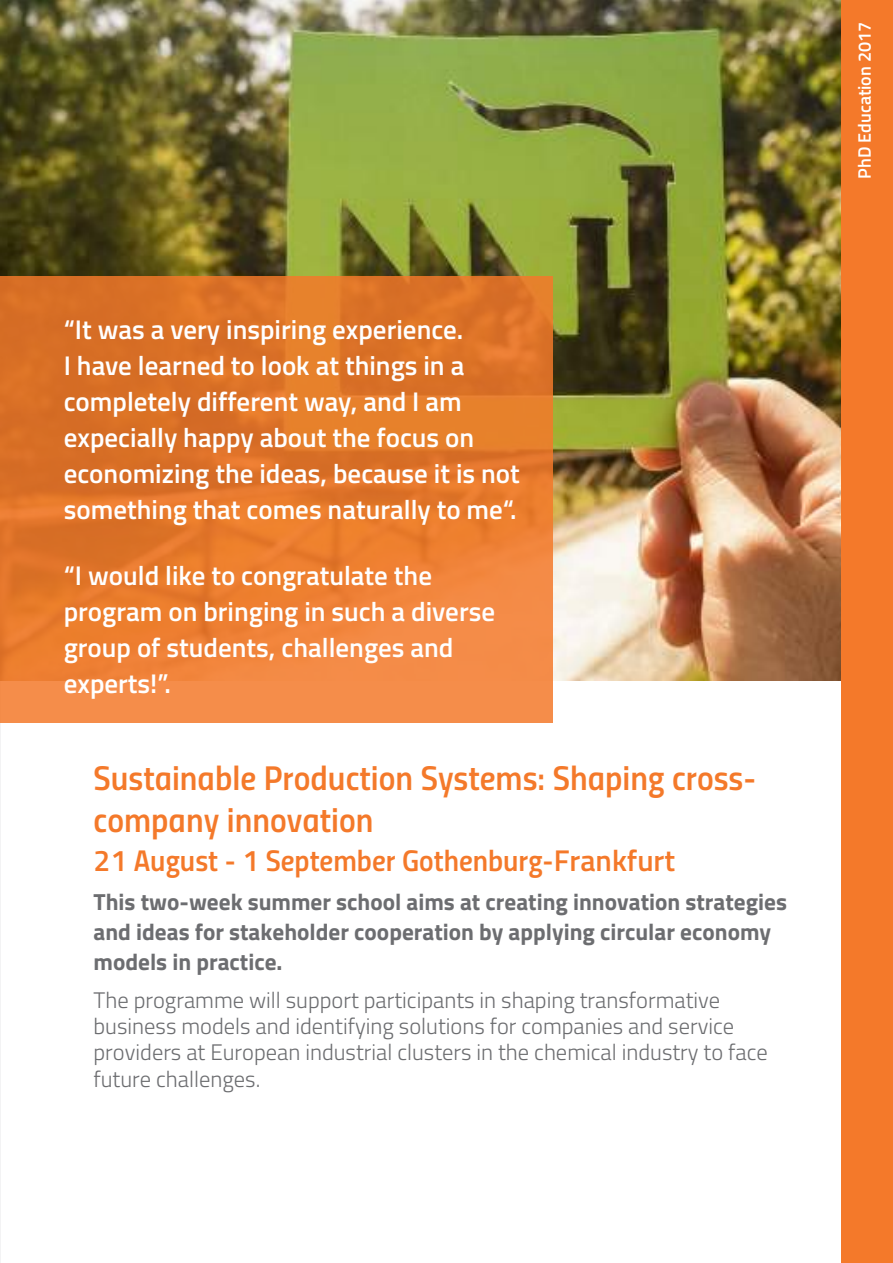
<style>
.page{position:relative;width:893px;height:1263px;background:#fff}
.page>*{position:absolute;margin:0;border:0;box-sizing:border-box;transform-origin:0 0}
.t1{font:34.5px/41.4px "Titillium Semibold Upright";color:#f4792a}
.t2{font:30px "Titillium Semibold Upright";color:#f4792a}
.t3{font:600 27px/36px "Titillium";color:#fff}
.t4{font:700 23.25px/30px "Titillium";color:#6c6d70}
.t5{font:300 22.5px/26.1px "Titillium";color:#6c6d70}
.t6{font:600 18px "Titillium";color:#fff}
.s1{font-family:"Titillium";font-weight:600}
</style>
<div class="page">
<img style="left:0;top:669px;width:1px;height:594px">
<img style="left:0;top:0;width:842px;height:680px">
<div style="left:842px;top:0;width:51px;height:1263px;background:#f4792a"></div>
<svg style="left:0;top:276px;width:553px;height:447px;background:#e57b30"></svg>
<p class="t3" style="left:64px;top:310px;width:458px">“It was a very inspiring experience.<br>I have learned to look at things in a completely different way, and I am expecially happy about the focus on economizing the ideas, because it is not something that comes naturally to me“.</p>
<p class="t3" style="left:64px;top:556px;width:433px">“I would like to congratulate the program on bringing in such a diverse group of students, challenges and experts!”.</p>
<p class="t1" style="left:94px;top:755px;width:664px">Sustainable Production Systems: Shaping cross&shy;company innovation</p>
<p class="t2" style="left:94px;top:837px;width:583px">21 August - 1 September Gothenburg-<span class="s1">Frankfurt</span></p>
<p class="t4" style="left:94px;top:886px;width:695px">This two-week summer school aims at creating innovation strategies and ideas for stakeholder cooperation by applying circular economy models in practice.</p>
<p class="t5" style="left:94px;top:986px;width:676px">The programme will support participants in shaping transformative business models and identifying solutions for companies and service providers at European industrial clusters in the chemical industry to face future challenges.</p>
<p class="t6" style="left:851px;top:179px;width:158px;rotate:-90deg">PhD Education 2017</p>
</div>
